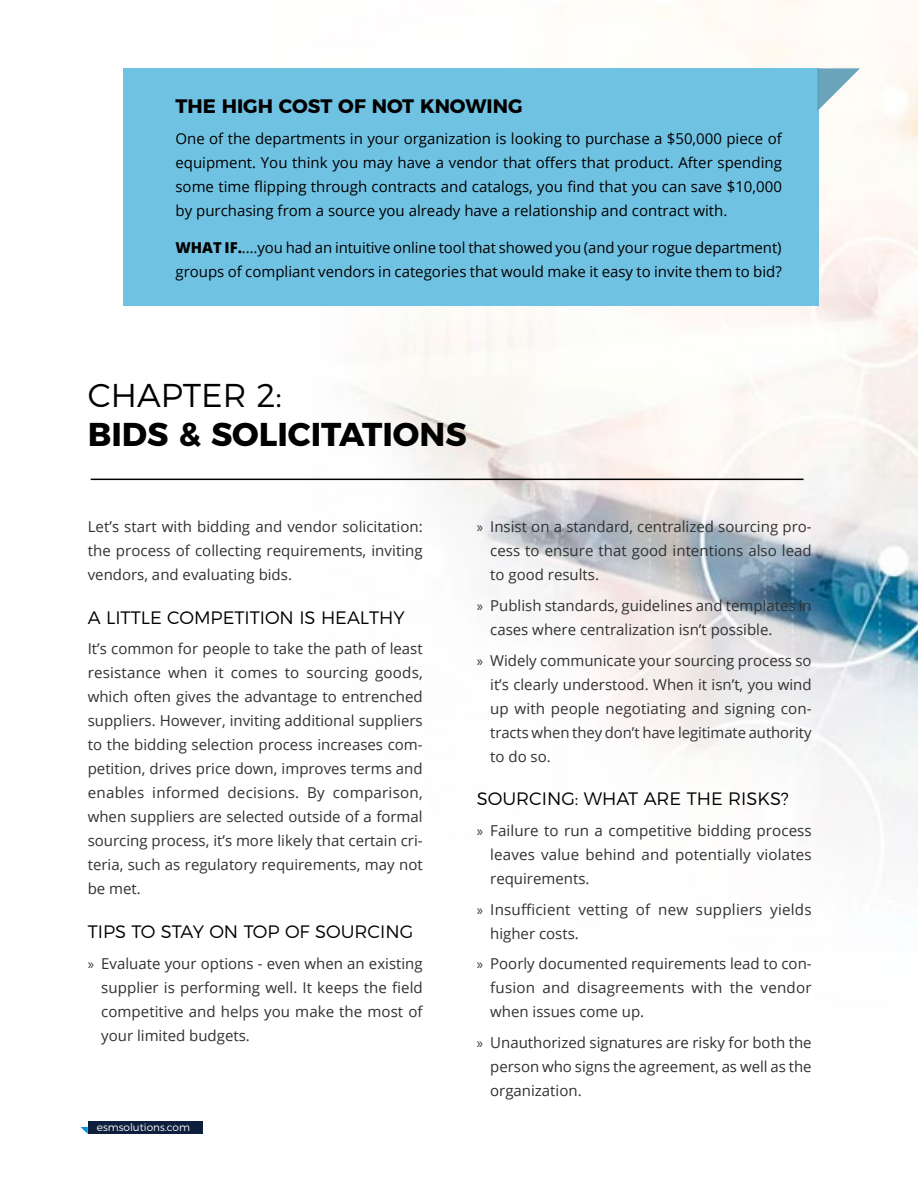
<style>
.page{position:relative;width:918px;height:1188px;background:#fff}
.page>*{position:absolute;margin:0;border:0;box-sizing:border-box;transform-origin:0 0}
.t1{font:700 33px "Montserrat";color:#000}
.t2{font:300 33px "Montserrat";color:#000}
.t3{font:700 19.5px "Montserrat";color:#000}
.t4{font:300 18px "Montserrat";color:#000}
.t5{font:15px/24px "Open Sans";color:#313132;text-align:justify}
.t6{font:15px/24px "Open Sans";color:#000;text-align:justify}
.t7{font:300 10.5px "Montserrat";color:#fff}
.s1{font-weight:800}
.s2{font-family:"Myriad Pro"}
.s3{font-weight:600;font-size:12px;color:#0d1f3c}
</style>
<div class="page">
<img style="left:80px;top:0;width:838px;height:1128px">
<div style="left:123px;top:68px;width:696px;height:238px;background:#70c2e3"></div>
<svg style="left:818px;top:68px;width:42px;height:43px"></svg>
<div style="left:88px;top:1121px;width:115px;height:13px;background:#0d1f3c"></div>
<svg style="left:81px;top:1127px;width:7px;height:7px"></svg>
<hr style="left:91px;top:479px;width:713px;height:1px;background:#000">
<h2 class="t3" style="left:176px;top:90px;width:349px">THE HIGH COST OF NOT KNOWING</h2>
<p class="t6" style="left:176px;top:126px;width:608px">One of the departments in your organization is looking to purchase a $50,000 piece of equipment. You think you may have a vendor that offers that product. After spending some time flipping through contracts and catalogs, you find that you can save $10,000 by purchasing from a source you already have a relationship and contract with.</p>
<p class="t6" style="left:176px;top:235px;width:608px"><span class="s1">WHAT IF.</span>.…you had an intuitive online tool that showed you (and your rogue department) groups of compliant vendors in categories that would make it easy to invite them to bid?</p>
<h1 class="t2" style="left:88px;top:369px;width:196px">CHAPTER 2:</h1>
<h1 class="t1" style="left:88px;top:408px;width:380px">BIDS &amp; SOLICITATIONS</h1>
<p class="t5" style="left:88px;top:514px;width:337px">Let’s start with bidding and vendor solicitation: the process of collecting requirements, inviting vendors, and evaluating bids.</p>
<p class="t4" style="left:88px;top:603px;width:319px">A LITTLE COMPETITION IS HEALTHY</p>
<p class="t5" style="left:88px;top:637px;width:337px">It’s common for people to take the path of least resistance when it comes to sourcing goods, which often gives the advantage to entrenched suppliers. However, inviting additional suppliers to the bidding selection process increases com&shy;petition, drives price down, improves terms and enables informed decisions. By comparison, when suppliers are selected outside of a formal sourcing process, it’s more likely that certain cri&shy;teria, such as regulatory requirements, may not be met.</p>
<p class="t4" style="left:88px;top:918px;width:327px">TIPS TO STAY ON TOP OF SOURCING</p>
<p class="t5" style="left:101px;top:951px;width:323px;text-indent:-14px"><span class="s2">»</span> Evaluate your options - even when an existing supplier is performing well. It keeps the field competitive and helps you make the most of your limited budgets.</p>
<p class="t7" style="left:88px;top:1119px;width:104px"><span class="s3">6</span> esmsolutions.com</p>
<p class="t5" style="left:490px;top:514px;width:323px;text-indent:-13px"><span class="s2">»</span> Insist on a standard, centralized sourcing pro&shy;cess to ensure that good intentions also lead to good results.</p>
<p class="t5" style="left:490px;top:593px;width:323px;text-indent:-14px"><span class="s2">»</span> Publish standards, guidelines and templates in cases where centralization isn’t possible.</p>
<p class="t5" style="left:490px;top:648px;width:323px;text-indent:-14px"><span class="s2">»</span> Widely communicate your sourcing process so it’s clearly understood. When it isn’t, you wind up with people negotiating and signing con&shy;tracts when they don’t have legitimate authority to do so.</p>
<p class="t4" style="left:477px;top:785px;width:313px">SOURCING: WHAT ARE THE RISKS?</p>
<p class="t5" style="left:490px;top:818px;width:323px;text-indent:-14px"><span class="s2">»</span> Failure to run a competitive bidding process leaves value behind and potentially violates requirements.</p>
<p class="t5" style="left:490px;top:897px;width:323px;text-indent:-14px"><span class="s2">»</span> Insufficient vetting of new suppliers yields higher costs.</p>
<p class="t5" style="left:490px;top:952px;width:323px;text-indent:-14px"><span class="s2">»</span> Poorly documented requirements lead to con&shy;fusion and disagreements with the vendor when issues come up.</p>
<p class="t5" style="left:490px;top:1030px;width:323px;text-indent:-14px"><span class="s2">»</span> Unauthorized signatures are risky for both the person who signs the agreement, as well as the organization.</p>
</div>
